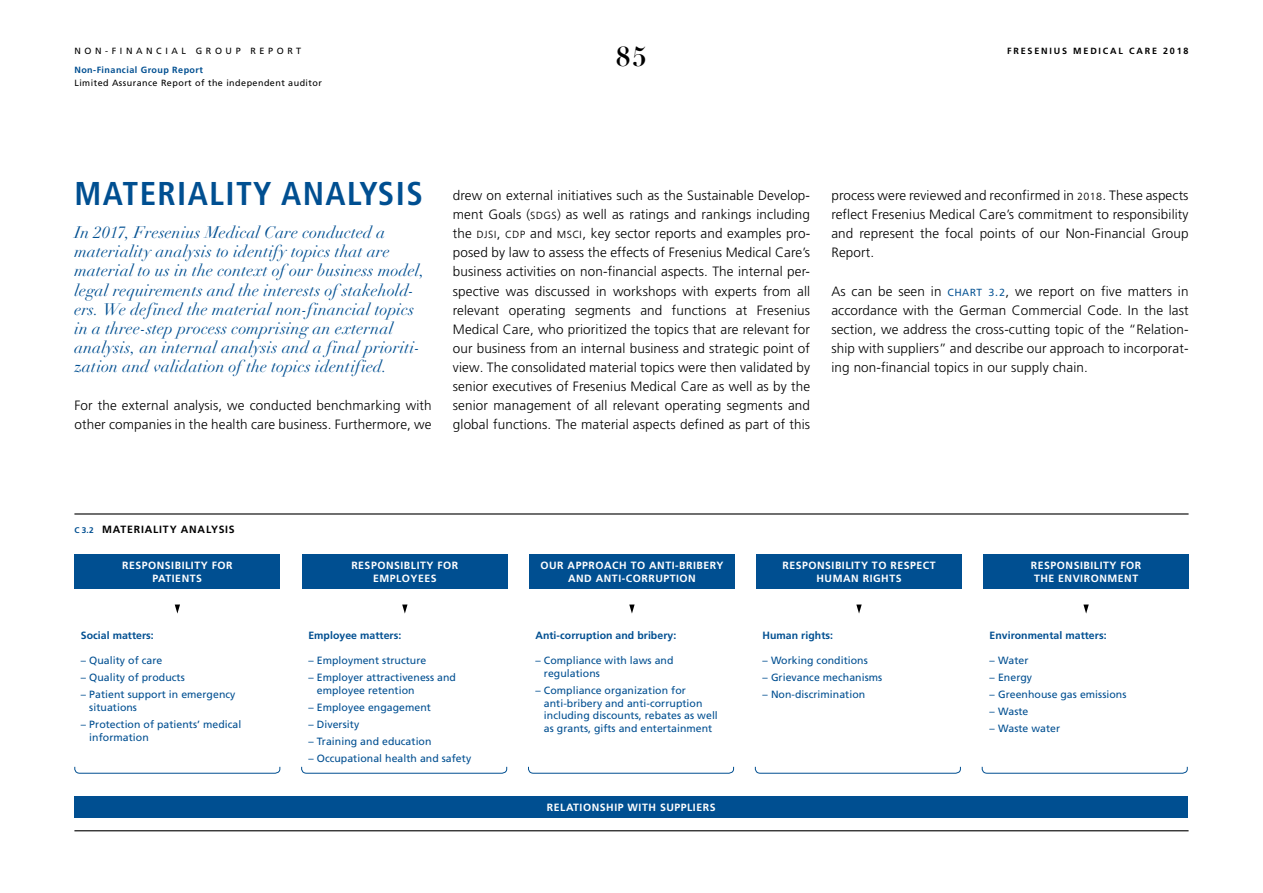
<style>
.page{position:relative;width:1263px;height:893px;background:#fff}
.page>*{position:absolute;margin:0;border:0;box-sizing:border-box;transform-origin:0 0}
.t1{font:700 condensed 33px "Frutiger LT Pro";letter-spacing:.04em;color:#004f91}
.t2{font:700 27px "Didot LT Pro";color:#000}
.t3{font:italic 16.5px/19.2px "Didot LT Pro";letter-spacing:.005em;color:#004f91}
.t4{font:300 13.5px/19.2px "Frutiger LT Pro";letter-spacing:.01em;color:#000;text-align:justify}
.t5{font:10.5px/12.8px "Frutiger LT Pro";letter-spacing:.005em;color:#004f91}
.t6{font:700 10.5px/12.8px "Frutiger LT Pro";letter-spacing:.05em;color:#fff;text-align:center}
.t7{font:700 10.5px "Frutiger LT Pro";letter-spacing:.005em;color:#004f91}
.t8{font:700 10.5px "Frutiger LT Pro";letter-spacing:.075em;color:#000}
.t9{font:9px "Frutiger LT Pro";letter-spacing:.05em;color:#000}
.t10{font:9px "Frutiger LT Pro";letter-spacing:.4em;color:#000}
.t11{font:700 9px "Frutiger LT Pro";letter-spacing:.05em;color:#004f91}
.t12{font:700 9px "Frutiger LT Pro";letter-spacing:.2em;color:#000}
.s1{font-family:"Frutiger Next Pro"}
.s2{font-family:"Frutiger Next Pro";font-weight:400;color:#004f91}
.s3{font-size:8.25px;color:#004f91}
</style>
<div class="page">
<hr style="left:74px;top:513px;width:1114px;height:2px;background:#000">
<hr style="left:74px;top:830px;width:1114px;height:1px;background:#000">
<div style="left:74px;top:796px;width:1114px;height:21px;background:#004f91"></div>
<div style="left:74px;top:555px;width:206px;height:34px;background:#004f91"></div>
<svg style="left:175px;top:604px;width:5px;height:10px"></svg>
<svg style="left:74px;top:766px;width:207px;height:8px"></svg>
<div style="left:302px;top:555px;width:206px;height:34px;background:#004f91"></div>
<svg style="left:402px;top:604px;width:5px;height:10px"></svg>
<svg style="left:301px;top:766px;width:206px;height:8px"></svg>
<div style="left:529px;top:555px;width:206px;height:34px;background:#004f91"></div>
<svg style="left:629px;top:604px;width:6px;height:10px"></svg>
<svg style="left:528px;top:766px;width:206px;height:8px"></svg>
<div style="left:756px;top:555px;width:206px;height:34px;background:#004f91"></div>
<svg style="left:856px;top:604px;width:6px;height:10px"></svg>
<svg style="left:755px;top:766px;width:206px;height:8px"></svg>
<div style="left:983px;top:555px;width:206px;height:34px;background:#004f91"></div>
<svg style="left:1083px;top:604px;width:6px;height:10px"></svg>
<svg style="left:981px;top:766px;width:207px;height:8px"></svg>
<p class="t10" style="left:74px;top:45px;width:228px">NON-FINANCIAL GROUP REPORT</p>
<p class="t11" style="left:74px;top:64px;width:130px">Non-Financial Group Report</p>
<p class="t9" style="left:74px;top:77px;width:249px">Limited Assurance Report of the independent auditor</p>
<h2 class="t2" style="left:616px;top:40px;width:33px">85</h2>
<p class="t12" style="left:1007px;top:45px;width:183px">FRESENIUS MEDICAL CARE 2018</p>
<h1 class="t1" style="left:74px;top:174px;width:350px">MATERIALITY ANALYSIS</h1>
<p class="t3" style="left:74px;top:223px;width:352px">In 2017, Fresenius Medical Care conducted a materiality analysis to identify topics that are material to us in the context of our business model, legal requirements and the interests of stakehold&shy;ers. We defined the material non-financial topics in a three-step process comprising an external analysis, an internal analysis and a final prioriti&shy;zation and validation of the topics identified.</p>
<p class="t4" style="left:74px;top:396px;width:359px">For the external analysis, we conducted benchmarking with other companies in the health care business. Furthermore, we</p>
<p class="t4" style="left:453px;top:186px;width:359px">drew on external initiatives such as the Sustainable Develop&shy;ment Goals (<span class="s1">sdgs</span>) as well as ratings and rankings including the <span class="s1">djsi</span>, <span class="s1">cdp</span> and <span class="s1">msci</span>, key sector reports and examples pro&shy;posed by law to assess the effects of Fresenius Medical Care’s business activities on non-financial aspects. The internal per&shy;spective was discussed in workshops with experts from all relevant operating segments and functions at Fresenius Medical Care, who prioritized the topics that are relevant for our business from an internal business and strategic point of view. The consolidated material topics were then validated by senior executives of Fresenius Medical Care as well as by the senior management of all relevant operating segments and global functions. The material aspects defined as part of this</p>
<p class="t4" style="left:831px;top:186px;width:359px">process were reviewed and reconfirmed in <span class="s1">2018</span>. These aspects reflect Fresenius Medical Care’s commitment to responsibility and represent the focal points of our Non-Financial Group Report.</p>
<p class="t4" style="left:831px;top:281px;width:359px">As can be seen in <span class="s2">chart 3.2</span>, we report on five matters in accordance with the German Commercial Code. In the last section, we address the cross-cutting topic of the “Relation&shy;ship with suppliers” and describe our approach to incorporat&shy;ing non-financial topics in our supply chain.</p>
<p class="t8" style="left:74px;top:523px;width:162px"><span class="s3">C 3.2</span> MATERIALITY ANALYSIS</p>
<p class="t6" style="left:122px;top:559px;width:112px">RESPONSIBILITY FOR<br>PATIENTS</p>
<p class="t7" style="left:81px;top:629px;width:75px">Social matters:</p>
<p class="t5" style="left:81px;top:654px;width:83px">– Quality of care</p>
<p class="t5" style="left:81px;top:671px;width:105px">– Quality of products</p>
<p class="t5" style="left:89px;top:688px;width:148px;text-indent:-9px">– Patient support in emergency situations</p>
<p class="t5" style="left:89px;top:718px;width:154px;text-indent:-9px">– Protection of patients’ medical information</p>
<p class="t6" style="left:351px;top:559px;width:109px">RESPONSIBLITY FOR<br>EMPLOYEES</p>
<p class="t7" style="left:308px;top:629px;width:95px">Employee matters:</p>
<p class="t5" style="left:308px;top:654px;width:120px">– Employment structure</p>
<p class="t5" style="left:317px;top:671px;width:141px;text-indent:-9px">– Employer attractiveness and employee retention</p>
<p class="t5" style="left:308px;top:701px;width:124px">– Employee engagement</p>
<p class="t5" style="left:308px;top:718px;width:52px">– Diversity</p>
<p class="t5" style="left:308px;top:735px;width:125px">– Training and education</p>
<p class="t5" style="left:308px;top:752px;width:164px">– Occupational health and safety</p>
<p class="t6" style="left:540px;top:559px;width:184px">OUR APPROACH TO ANTI-BRIBERY<br>AND ANTI-CORRUPTION</p>
<p class="t7" style="left:535px;top:629px;width:142px">Anti-corruption and bribery:</p>
<p class="t5" style="left:544px;top:654px;width:131px;text-indent:-9px">– Compliance with laws and regulations</p>
<p class="t5" style="left:544px;top:684px;width:175px;text-indent:-9px">– Compliance organization for anti-bribery and anti-corruption including discounts, rebates as well as grants, gifts and entertainment</p>
<p class="t6" style="left:547px;top:801px;width:170px">RELATIONSHIP WITH SUPPLIERS</p>
<p class="t6" style="left:782px;top:559px;width:155px">RESPONSIBILITY TO RESPECT<br>HUMAN RIGHTS</p>
<p class="t7" style="left:762px;top:629px;width:72px">Human rights:</p>
<p class="t5" style="left:762px;top:654px;width:107px">– Working conditions</p>
<p class="t5" style="left:762px;top:671px;width:121px">– Grievance mechanisms</p>
<p class="t5" style="left:762px;top:688px;width:104px">– Non-discrimination</p>
<p class="t6" style="left:1031px;top:559px;width:112px;text-align:left">RESPONSIBILITY FOR<br>THE ENVIRONMENT</p>
<p class="t7" style="left:989px;top:629px;width:119px">Environmental matters:</p>
<p class="t5" style="left:989px;top:654px;width:40px">– Water</p>
<p class="t5" style="left:989px;top:671px;width:44px">– Energy</p>
<p class="t5" style="left:989px;top:688px;width:138px">– Greenhouse gas emissions</p>
<p class="t5" style="left:989px;top:705px;width:40px">– Waste</p>
<p class="t5" style="left:989px;top:722px;width:72px">– Waste water</p>
</div>
